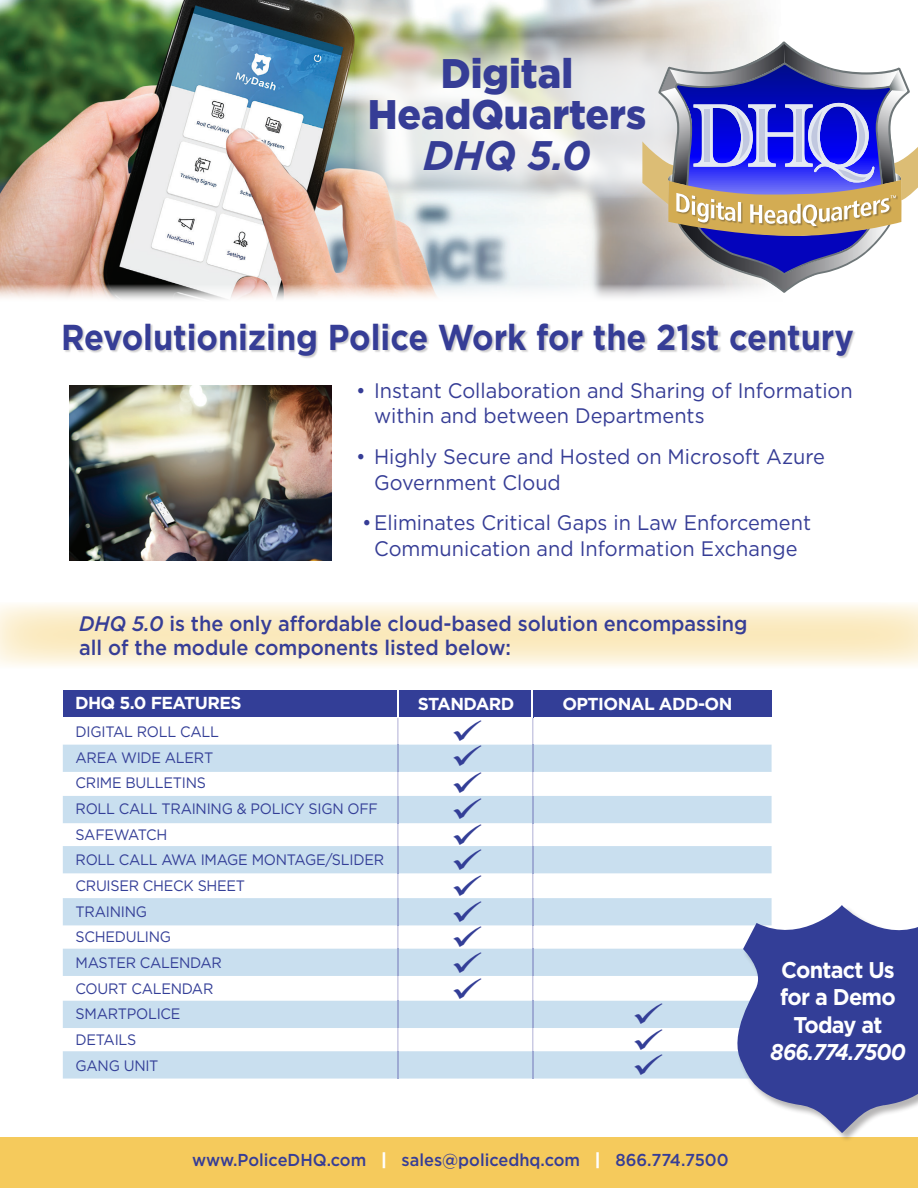
<style>
.page{position:relative;width:918px;height:1188px;background:#fff}
.page>*{position:absolute;margin:0;border:0;box-sizing:border-box;transform-origin:0 0}
.t1{font:900 41.25px/40.8px "Gotham";color:#363d96;text-align:center;scale:.95 1}
.t2{font:700 36px "Gotham";color:#363d96;scale:.9 1}
.t3{font:italic 700 22.8px/27.6px "Gotham";letter-spacing:-.035em;color:#fff;text-align:center;scale:.9 1}
.t4{font:700 22.8px "Gotham";letter-spacing:-.035em;color:#fff;scale:.95 1}
.t5{font:21px/25.8px "Gotham";color:#363d96;scale:.95 1}
.t6{font:500 21px/23.4px "Gotham";color:#363d96;scale:.95 1}
.t7{font:700 17.4px "Gotham";letter-spacing:-.03em;color:#fff}
.t8{font:500 17.25px "Gotham";color:#363d96;scale:.95 1}
.t9{font:15.15px/25.7px "Gotham";letter-spacing:-.02em;color:#333e97;scale:.95 1}
.s1{font-weight:700;font-style:italic}
.s2{font-style:italic}
.s3{font-weight:900;color:#fff}
.s4{font-style:normal}
</style>
<div class="page">
<img style="left:0;top:0;width:785px;height:299px">
<div style="left:65px;top:324px;width:791px;height:35px;background:#231f20;opacity:.22"></div>
<svg style="left:355px;top:37px;width:334px;height:161px"></svg>
<svg style="left:0;top:603px;width:918px;height:63px;background:#fbefcf"></svg>
<div style="left:63px;top:690px;width:709px;height:27px;background:#333e97"></div>
<hr style="left:532px;top:682px;width:1px;height:36px;background:#fff">
<hr style="left:397px;top:682px;width:1px;height:36px;background:#fff">
<div style="left:0;top:1138px;width:918px;height:50px;background:#f5ca5c"></div>
<div style="left:737px;top:905px;width:181px;height:237px;background:#231f20;opacity:.33"></div>
<img style="left:70px;top:386px;width:261px;height:174px">
<svg style="left:642px;top:42px;width:276px;height:251px"></svg>
<svg style="left:63px;top:715px;width:855px;height:418px"></svg>
<p class="t1" style="left:441px;top:53px;width:141px">Digital</p>
<p class="t1" style="left:368px;top:93px;width:295px">HeadQuarters<br><span class="s1">DHQ 5.0</span></p>
<p class="t2" style="left:61px;top:314px;width:882px">Revolutionizing Police Work for the 21st century</p>
<p class="t5" style="left:374px;top:377px;width:505px;text-indent:-18px">• Instant Collaboration and Sharing of Information within and between Departments</p>
<p class="t5" style="left:374px;top:443px;width:476px;text-indent:-18px">• Highly Secure and Hosted on Microsoft Azure<br>Government Cloud</p>
<p class="t5" style="left:362px;top:509px;width:474px;text-align:center">•Eliminates Critical Gaps in Law Enforcement<br>Communication and Information Exchange</p>
<p class="t6" style="left:79px;top:612px;width:705px"><span class="s2">DHQ 5.0</span> is the only affordable cloud-based solution encompassing all of the module components listed below:</p>
<p class="t7" style="left:75px;top:692px;width:168px">DHQ 5.0 FEATURES</p>
<p class="t7" style="left:418px;top:692px;width:98px">STANDARD</p>
<p class="t7" style="left:562px;top:692px;width:172px">OPTIONAL ADD-ON</p>
<p class="t9" style="left:76px;top:719px;width:326px">DIGITAL ROLL CALL<br>AREA WIDE ALERT<br>CRIME BULLETINS<br>ROLL CALL TRAINING &amp; POLICY SIGN OFF<br>SAFEWATCH<br>ROLL CALL AWA IMAGE MONTAGE/SLIDER<br>CRUISER CHECK SHEET<br>TRAINING<br>SCHEDULING<br>MASTER CALENDAR<br>COURT CALENDAR<br>SMARTPOLICE<br>DETAILS<br>GANG UNIT</p>
<p class="t8" style="left:192px;top:1149px;width:566px">www.PoliceDHQ.com <span class="s3">|</span> sales@policedhq.com <span class="s3">|</span> 866.774.7500</p>
<p class="t4" style="left:781px;top:955px;width:121px">Contact Us</p>
<p class="t4" style="left:780px;top:982px;width:123px">for a Demo</p>
<p class="t3" style="left:770px;top:1011px;width:152px"><span class="s4">Today at<br></span>866.774.7500</p>
</div>
